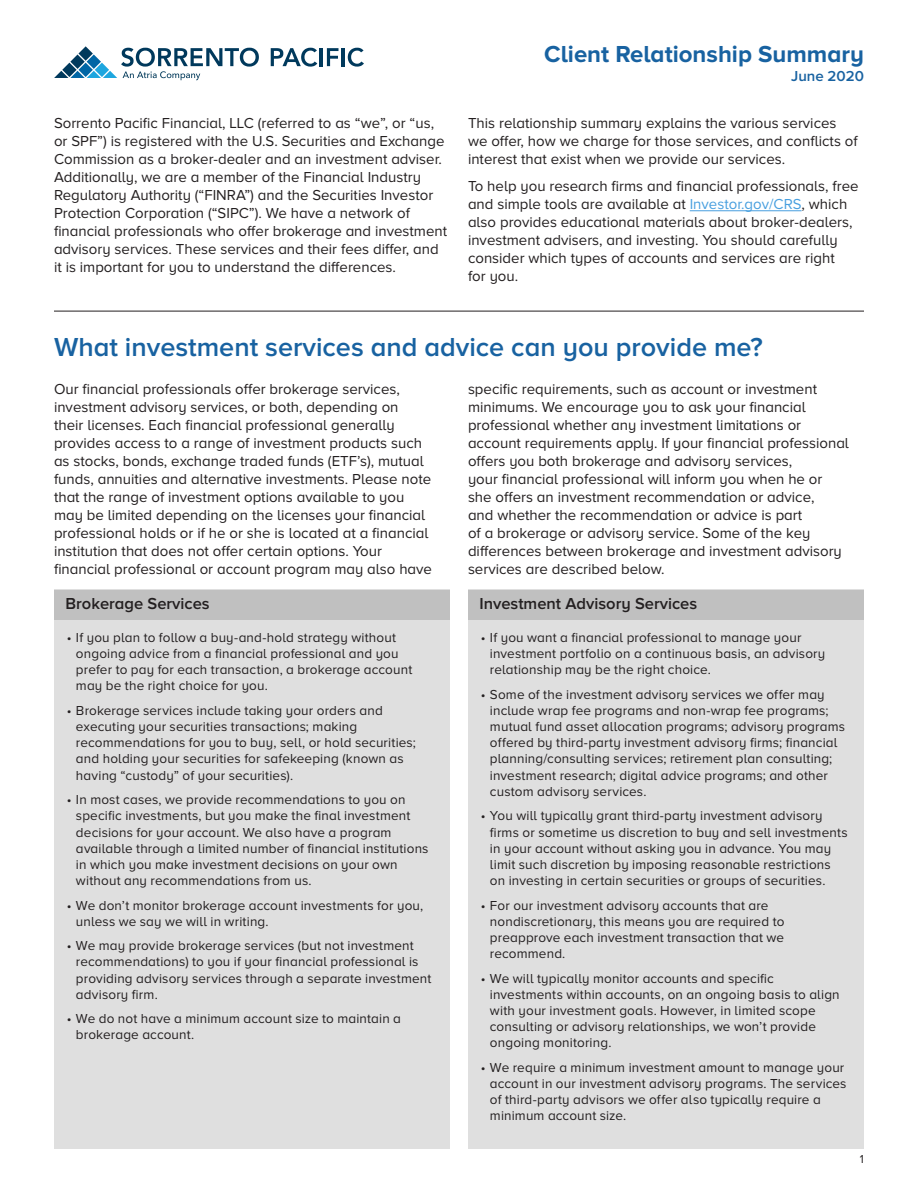
<style>
.page{position:relative;width:918px;height:1188px;background:#fff}
.page>*{position:absolute;margin:0;border:0;box-sizing:border-box;transform-origin:0 0}
.t1{font:600 27px "Proxima Nova A";color:#1862a1}
.t2{font:700 24px "Proxima Nova A";color:#1862a1}
.t3{font:600 16.5px "Proxima Nova A";color:#231f20}
.t4{font:15px/18px "Proxima Nova A";color:#231f20}
.t5{font:600 15px "Proxima Nova A";color:#1862a1}
.t6{font:13.5px/16.2px "Proxima Nova A";letter-spacing:.01em;color:#231f20}
.t7{font:12px "Proxima Nova A";color:#231f20}
.s1{color:#489fdf}
</style>
<div class="page">
<div style="left:54px;top:590px;width:396px;height:559px;background:#dfdfdf"></div>
<div style="left:54px;top:590px;width:396px;height:29px;background:#c0c0c0"></div>
<svg style="left:271px;top:48px;width:46px;height:19px"></svg>
<hr style="left:320px;top:48px;width:3px;height:18px;background:#00395c">
<svg style="left:327px;top:48px;width:11px;height:18px"></svg>
<hr style="left:341px;top:48px;width:4px;height:18px;background:#00395c">
<svg style="left:348px;top:48px;width:16px;height:19px"></svg>
<svg style="left:54px;top:46px;width:205px;height:34px"></svg>
<hr style="left:690px;top:211px;width:112px;height:1px;background:#489fdf">
<div style="left:468px;top:590px;width:396px;height:559px;background:#dfdfdf"></div>
<div style="left:468px;top:590px;width:396px;height:29px;background:#c0c0c0"></div>
<hr style="left:54px;top:311px;width:810px;height:1px;background:#231f20">
<h1 class="t2" style="left:544px;top:41px;width:321px">Client Relationship Summary</h1>
<h1 class="t5" style="left:791px;top:68px;width:74px">June 2020</h1>
<p class="t4" style="left:54px;top:114px;width:395px">Sorrento Pacific Financial, LLC (referred to as “we”, or “us, or SPF”) is registered with the U.S. Securities and Exchange Commission as a broker-dealer and an investment adviser.<br>Additionally, we are a member of the Financial Industry Regulatory Authority (“FINRA”) and the Securities Investor Protection Corporation (“SIPC”). We have a network of financial professionals who offer brokerage and investment advisory services. These services and their fees differ, and it is important for you to understand the differences.</p>
<p class="t4" style="left:468px;top:114px;width:391px">This relationship summary explains the various services we offer, how we charge for those services, and conflicts of interest that exist when we provide our services.</p>
<p class="t4" style="left:468px;top:177px;width:392px">To help you research firms and financial professionals, free and simple tools are available at <span class="s1">Investor.gov/CRS</span>, which also provides educational materials about broker-dealers, investment advisers, and investing. You should carefully consider which types of accounts and services are right<br>for you.</p>
<h1 class="t1" style="left:54px;top:332px;width:710px">What investment services and advice can you provide me?</h1>
<p class="t4" style="left:54px;top:379px;width:380px">Our financial professionals offer brokerage services, investment advisory services, or both, depending on<br>their licenses. Each financial professional generally provides access to a range of investment products such as stocks, bonds, exchange traded funds (ETF’s), mutual funds, annuities and alternative investments. Please note that the range of investment options available to you may be limited depending on the licenses your financial professional holds or if he or she is located at a financial institution that does not offer certain options. Your financial professional or account program may also have</p>
<p class="t4" style="left:468px;top:379px;width:383px">specific requirements, such as account or investment minimums. We encourage you to ask your financial professional whether any investment limitations or account requirements apply. If your financial professional offers you both brokerage and advisory services,<br>your financial professional will inform you when he or she offers an investment recommendation or advice,<br>and whether the recommendation or advice is part<br>of a brokerage or advisory service. Some of the key differences between brokerage and investment advisory services are described below.</p>
<h2 class="t3" style="left:65px;top:594px;width:146px">Brokerage Services</h2>
<p class="t6" style="left:76px;top:629px;width:338px;text-indent:-9px">• If you plan to follow a buy-and-hold strategy without ongoing advice from a financial professional and you prefer to pay for each transaction, a brokerage account may be the right choice for you.</p>
<p class="t6" style="left:76px;top:702px;width:342px;text-indent:-9px">• Brokerage services include taking your orders and executing your securities transactions; making recommendations for you to buy, sell, or hold securities; and holding your securities for safekeeping (known as having “custody” of your securities).</p>
<p class="t6" style="left:76px;top:791px;width:354px;text-indent:-9px">• In most cases, we provide recommendations to you on specific investments, but you make the final investment decisions for your account. We also have a program available through a limited number of financial institutions in which you make investment decisions on your own without any recommendations from us.</p>
<p class="t6" style="left:76px;top:897px;width:349px;text-indent:-9px">• We don’t monitor brokerage account investments for you, unless we say we will in writing.</p>
<p class="t6" style="left:76px;top:937px;width:357px;text-indent:-9px">• We may provide brokerage services (but not investment recommendations) to you if your financial professional is providing advisory services through a separate investment advisory firm.</p>
<p class="t6" style="left:76px;top:1010px;width:327px;text-indent:-9px">• We do not have a minimum account size to maintain a brokerage account.</p>
<h2 class="t3" style="left:479px;top:594px;width:219px">Investment Advisory Services</h2>
<p class="t6" style="left:490px;top:629px;width:337px;text-indent:-9px">• If you want a financial professional to manage your investment portfolio on a continuous basis, an advisory relationship may be the right choice.</p>
<p class="t6" style="left:490px;top:686px;width:357px;text-indent:-9px">• Some of the investment advisory services we offer may include wrap fee programs and non-wrap fee programs; mutual fund asset allocation programs; advisory programs offered by third-party investment advisory firms; financial planning/consulting services; retirement plan consulting; investment research; digital advice programs; and other custom advisory services.</p>
<p class="t6" style="left:490px;top:808px;width:359px;text-indent:-9px">• You will typically grant third-party investment advisory firms or sometime us discretion to buy and sell investments in your account without asking you in advance. You may limit such discretion by imposing reasonable restrictions on investing in certain securities or groups of securities.</p>
<p class="t6" style="left:490px;top:897px;width:296px;text-indent:-9px">• For our investment advisory accounts that are nondiscretionary, this means you are required to preapprove each investment transaction that we recommend.</p>
<p class="t6" style="left:490px;top:970px;width:351px;text-indent:-9px">• We will typically monitor accounts and specific investments within accounts, on an ongoing basis to align with your investment goals. However, in limited scope consulting or advisory relationships, we won’t provide ongoing monitoring.</p>
<p class="t6" style="left:490px;top:1059px;width:358px;text-indent:-9px">• We require a minimum investment amount to manage your account in our investment advisory programs. The services of third-party advisors we offer also typically require a minimum account size.</p>
<p class="t7" style="left:860px;top:1152px;width:6px">1</p>
</div>
